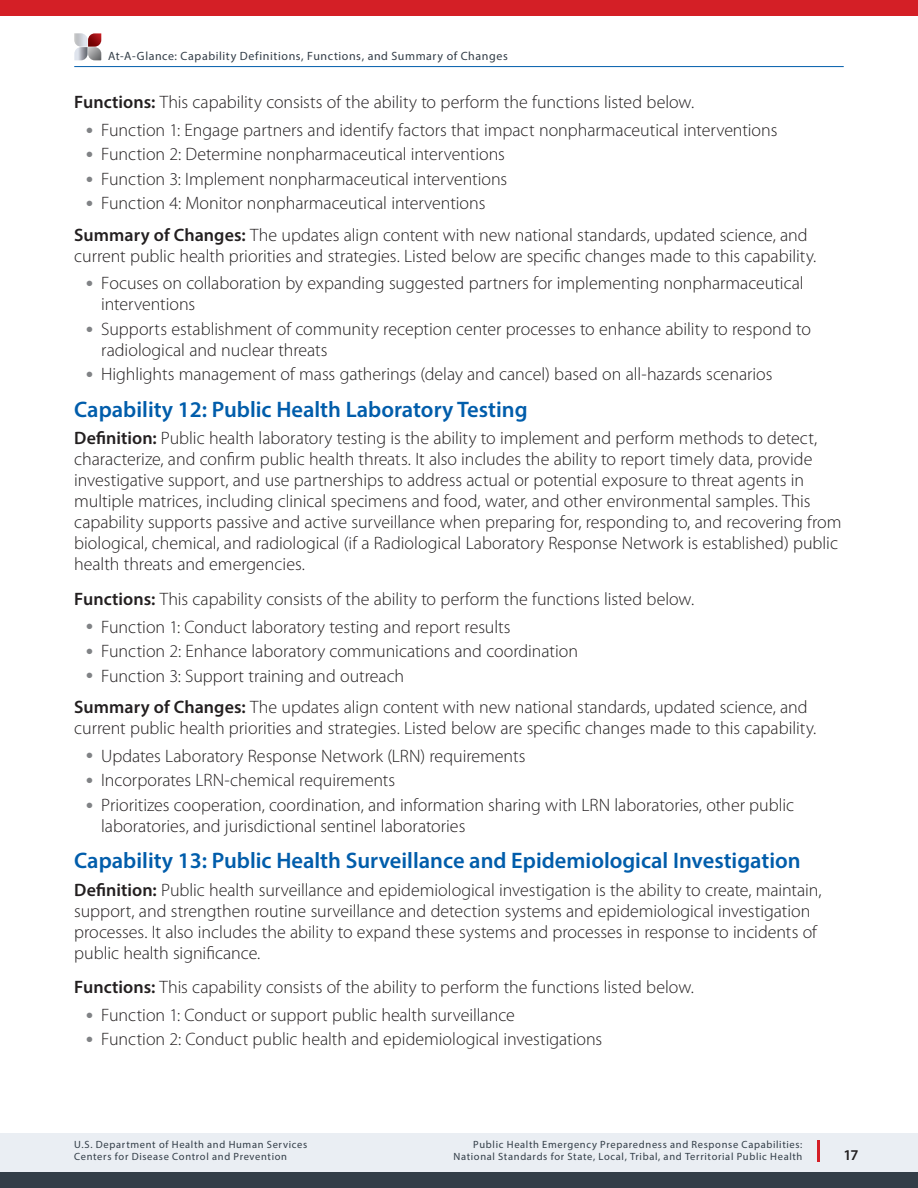
<style>
.page{position:relative;width:918px;height:1188px;background:#fff}
.page>*{position:absolute;margin:0;border:0;box-sizing:border-box;transform-origin:0 0}
.t1{font:600 22.5px "Myriad Pro";color:#015dab}
.t2{font:300 18px/21px "Myriad Pro";color:#231f20}
.t3{font:600 15px "Myriad Pro";color:#231f20}
.t4{font:12px "Myriad Pro";letter-spacing:.045em;color:#323d47}
.t5{font:10.5px/12px "Myriad Pro";letter-spacing:.06em;color:#323d47;text-align:right}
.s1{font-weight:600}
.s2{font-weight:900;font-stretch:semi-expanded;color:#808285}
</style>
<div class="page">
<div style="left:0;top:1133px;width:918px;height:55px;background:#eaeef3"></div>
<div style="left:0;top:1172px;width:918px;height:16px;background:#323d47"></div>
<div style="left:0;top:0;width:918px;height:16px;background:#d41f26"></div>
<hr style="left:817px;top:1140px;width:2px;height:22px;background:#d41f26">
<svg style="left:74px;top:33px;width:27px;height:27px"></svg>
<hr style="left:74px;top:66px;width:770px;height:1px;background:#015dab">
<p class="t4" style="left:108px;top:49px;width:401px">At-A-Glance: Capability Definitions, Functions, and Summary of Changes</p>
<p class="t2" style="left:74px;top:92px;width:621px"><span class="s1">Functions:</span> This capability consists of the ability to perform the functions listed below.</p>
<p class="t2" style="left:86px;top:120px;width:693px"><span class="s2">•</span> Function 1: Engage partners and identify factors that impact nonpharmaceutical interventions</p>
<p class="t2" style="left:86px;top:144px;width:420px"><span class="s2">•</span> Function 2: Determine nonpharmaceutical interventions</p>
<p class="t2" style="left:86px;top:169px;width:423px"><span class="s2">•</span> Function 3: Implement nonpharmaceutical interventions</p>
<p class="t2" style="left:86px;top:193px;width:401px"><span class="s2">•</span> Function 4: Monitor nonpharmaceutical interventions</p>
<p class="t2" style="left:74px;top:224px;width:743px"><span class="s1">Summary of Changes:</span> The updates align content with new national standards, updated science, and current public health priorities and strategies. Listed below are specific changes made to this capability.</p>
<p class="t2" style="left:101px;top:273px;width:704px;text-indent:-15px"><span class="s2">•</span> Focuses on collaboration by expanding suggested partners for implementing nonpharmaceutical interventions</p>
<p class="t2" style="left:101px;top:319px;width:711px;text-indent:-15px"><span class="s2">•</span> Supports establishment of community reception center processes to enhance ability to respond to radiological and nuclear threats</p>
<p class="t2" style="left:86px;top:364px;width:688px"><span class="s2">•</span> Highlights management of mass gatherings (delay and cancel) based on all-hazards scenarios</p>
<h3 class="t1" style="left:74px;top:395px;width:455px">Capability 12: Public Health Laboratory Testing</h3>
<p class="t2" style="left:74px;top:428px;width:769px"><span class="s1">Definition:</span> Public health laboratory testing is the ability to implement and perform methods to detect, characterize, and confirm public health threats. It also includes the ability to report timely data, provide investigative support, and use partnerships to address actual or potential exposure to threat agents in multiple matrices, including clinical specimens and food, water, and other environmental samples. This capability supports passive and active surveillance when preparing for, responding to, and recovering from biological, chemical, and radiological (if a Radiological Laboratory Response Network is established) public health threats and emergencies.</p>
<p class="t2" style="left:74px;top:589px;width:621px"><span class="s1">Functions:</span> This capability consists of the ability to perform the functions listed below.</p>
<p class="t2" style="left:86px;top:616px;width:426px"><span class="s2">•</span> Function 1: Conduct laboratory testing and report results</p>
<p class="t2" style="left:86px;top:641px;width:493px"><span class="s2">•</span> Function 2: Enhance laboratory communications and coordination</p>
<p class="t2" style="left:86px;top:665px;width:320px"><span class="s2">•</span> Function 3: Support training and outreach</p>
<p class="t2" style="left:74px;top:697px;width:743px"><span class="s1">Summary of Changes:</span> The updates align content with new national standards, updated science, and current public health priorities and strategies. Listed below are specific changes made to this capability.</p>
<p class="t2" style="left:86px;top:745px;width:441px"><span class="s2">•</span> Updates Laboratory Response Network (LRN) requirements</p>
<p class="t2" style="left:86px;top:770px;width:311px"><span class="s2">•</span> Incorporates LRN-chemical requirements</p>
<p class="t2" style="left:101px;top:794px;width:694px;text-indent:-15px"><span class="s2">•</span> Prioritizes cooperation, coordination, and information sharing with LRN laboratories, other public laboratories, and jurisdictional sentinel laboratories</p>
<h3 class="t1" style="left:74px;top:846px;width:728px">Capability 13: Public Health Surveillance and Epidemiological Investigation</h3>
<p class="t2" style="left:74px;top:879px;width:749px"><span class="s1">Definition:</span> Public health surveillance and epidemiological investigation is the ability to create, maintain, support, and strengthen routine surveillance and detection systems and epidemiological investigation processes. It also includes the ability to expand these systems and processes in response to incidents of public health significance.</p>
<p class="t2" style="left:74px;top:977px;width:621px"><span class="s1">Functions:</span> This capability consists of the ability to perform the functions listed below.</p>
<p class="t2" style="left:86px;top:1005px;width:430px"><span class="s2">•</span> Function 1: Conduct or support public health surveillance</p>
<p class="t2" style="left:86px;top:1029px;width:517px"><span class="s2">•</span> Function 2: Conduct public health and epidemiological investigations</p>
<p class="t5" style="left:74px;top:1139px;width:234px;text-align:left">U.S. Department of Health and Human Services<br>Centers for Disease Control and Prevention</p>
<p class="t5" style="left:453px;top:1139px;width:350px">Public Health Emergency Preparedness and Response Capabilities:<br>National Standards for State, Local, Tribal, and Territorial Public Health</p>
<p class="t3" style="left:843px;top:1145px;width:17px">17</p>
</div>
